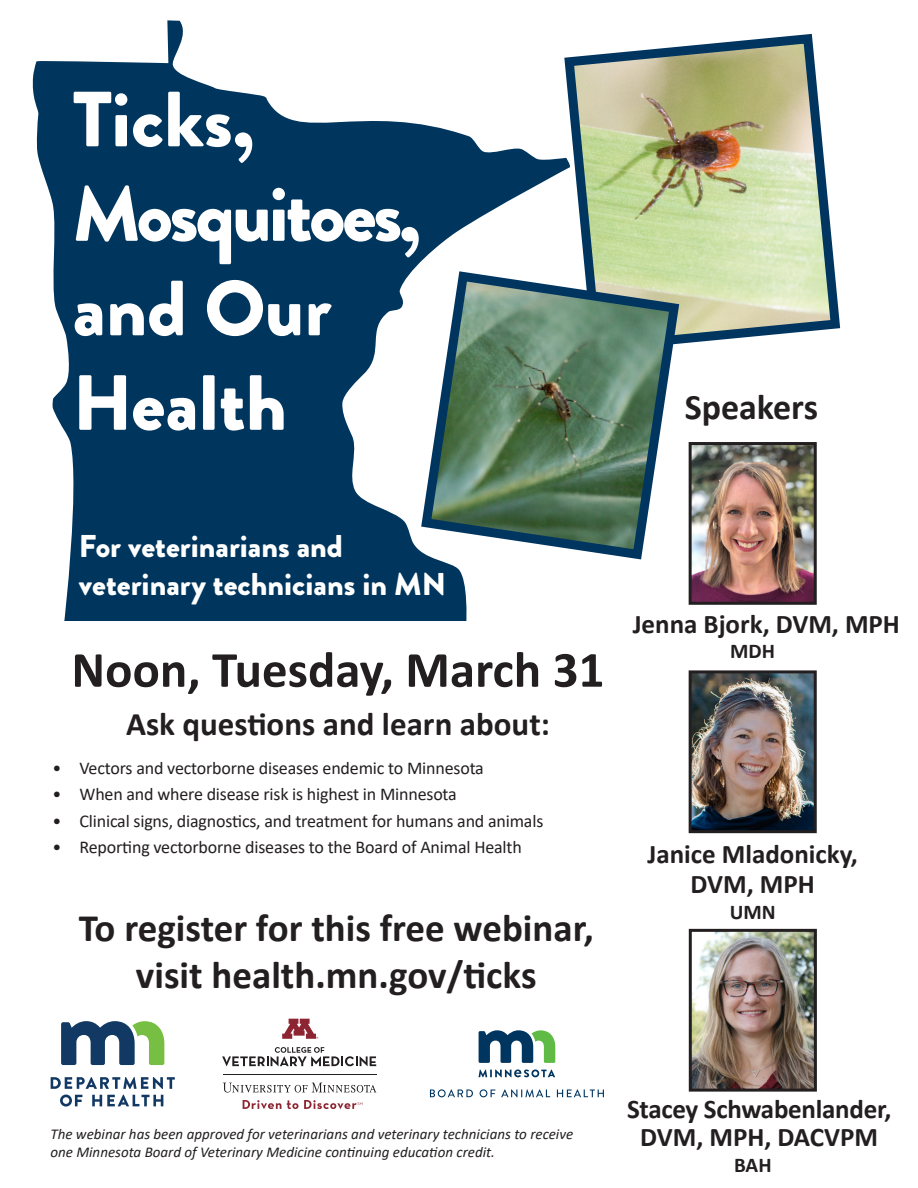
<style>
.page{position:relative;width:918px;height:1188px;background:#fff}
.page>*{position:absolute;margin:0;border:0;box-sizing:border-box;transform-origin:0 0}
.t1{font:900 78px/94.5px "Brandon Grotesque";letter-spacing:-.04em;color:#fff}
.t2{font:900 78px "Brandon Grotesque";letter-spacing:-.015em;color:#fff}
.t3{font:700 51px "Calibri";color:#231f20}
.t4{font:700 39px "Calibri";color:#231f20}
.t5{font:700 36px "Calibri";color:#231f20}
.t6{font:700 33px "Calibri";color:#231f20}
.t7{font:900 31.5px/37.8px "Brandon Grotesque";color:#fff}
.t8{font:700 27px/30px "Calibri";color:#231f20;text-align:center}
.t9{font:700 21px "Calibri";color:#231f20}
.t10{font:18px "Calibri";letter-spacing:-.01em;color:#231f20}
.t11{font:italic 15px/18px "Calibri";color:#231f20}
</style>
<div class="page">
<svg style="left:32px;top:20px;width:527px;height:601px;fill:#00365e"></svg>
<svg style="left:559px;top:33px;width:282px;height:311px"></svg>
<img style="left:693px;top:446px;width:120px;height:155px">
<div style="left:689px;top:442px;width:128px;height:163px;border:3px solid #231f20"></div>
<svg style="left:479px;top:1030px;width:76px;height:33px"></svg>
<svg style="left:479px;top:1069px;width:76px;height:8px"></svg>
<svg style="left:430px;top:1089px;width:43px;height:8px"></svg>
<svg style="left:480px;top:1089px;width:15px;height:8px"></svg>
<svg style="left:501px;top:1089px;width:49px;height:8px"></svg>
<svg style="left:557px;top:1089px;width:47px;height:8px"></svg>
<svg style="left:51px;top:1077px;width:124px;height:12px"></svg>
<svg style="left:60px;top:1095px;width:22px;height:12px"></svg>
<svg style="left:92px;top:1095px;width:71px;height:11px"></svg>
<svg style="left:61px;top:1021px;width:103px;height:44px"></svg>
<img style="left:693px;top:674px;width:120px;height:155px">
<div style="left:689px;top:670px;width:128px;height:163px;border:3px solid #231f20"></div>
<svg style="left:416px;top:266px;width:268px;height:299px"></svg>
<svg style="left:282px;top:1019px;width:36px;height:20px"></svg>
<hr style="left:223px;top:1074px;width:153px;height:1px;background:#231f20">
<svg style="left:223px;top:1083px;width:153px;height:10px"></svg>
<svg style="left:243px;top:1100px;width:38px;height:9px"></svg>
<svg style="left:287px;top:1100px;width:76px;height:9px"></svg>
<svg style="left:222px;top:1047px;width:154px;height:19px"></svg>
<img style="left:693px;top:933px;width:120px;height:155px">
<div style="left:689px;top:929px;width:128px;height:163px;border:3px solid #231f20"></div>
<p class="t1" style="left:73px;top:73px;width:350px">Ticks,<br>Mosquitoes,</p>
<p class="t2" style="left:73px;top:253px;width:260px">and Our</p>
<p class="t2" style="left:73px;top:348px;width:216px">Health</p>
<p class="t5" style="left:685px;top:381px;width:135px">Speakers</p>
<p class="t7" style="left:79px;top:527px;width:369px">For veterinarians and veterinary technicians in MN</p>
<p class="t3" style="left:71px;top:634px;width:534px">Noon, Tuesday, March 31</p>
<p class="t6" style="left:126px;top:700px;width:425px">Ask questions and learn about:</p>
<p class="t10" style="left:52px;top:756px;width:433px">• Vectors and vectorborne diseases endemic to Minnesota</p>
<p class="t10" style="left:52px;top:782px;width:406px">• When and where disease risk is highest in Minnesota</p>
<p class="t10" style="left:52px;top:808px;width:492px">• Clinical signs, diagnostics, and treatment for humans and animals</p>
<p class="t10" style="left:52px;top:834px;width:471px">• Reporting vectorborne diseases to the Board of Animal Health</p>
<p class="t4" style="left:79px;top:901px;width:517px">To register for this free webinar,</p>
<p class="t4" style="left:136px;top:948px;width:402px">visit health.mn.gov/ticks</p>
<p class="t8" style="left:633px;top:609px;width:269px">Jenna Bjork, DVM, MPH</p>
<p class="t9" style="left:730px;top:636px;width:46px">MDH</p>
<p class="t8" style="left:647px;top:838px;width:212px">Janice Mladonicky,<br>DVM, MPH</p>
<p class="t9" style="left:730px;top:897px;width:47px">UMN</p>
<p class="t11" style="left:50px;top:1124px;width:524px">The webinar has been approved for veterinarians and veterinary technicians to receive one Minnesota Board of Veterinary Medicine continuing education credit.</p>
<p class="t8" style="left:627px;top:1094px;width:266px;line-height:28.5px">Stacey Schwabenlander,<br>DVM, MPH, DACVPM</p>
<p class="t9" style="left:734px;top:1150px;width:39px">BAH</p>
</div>
